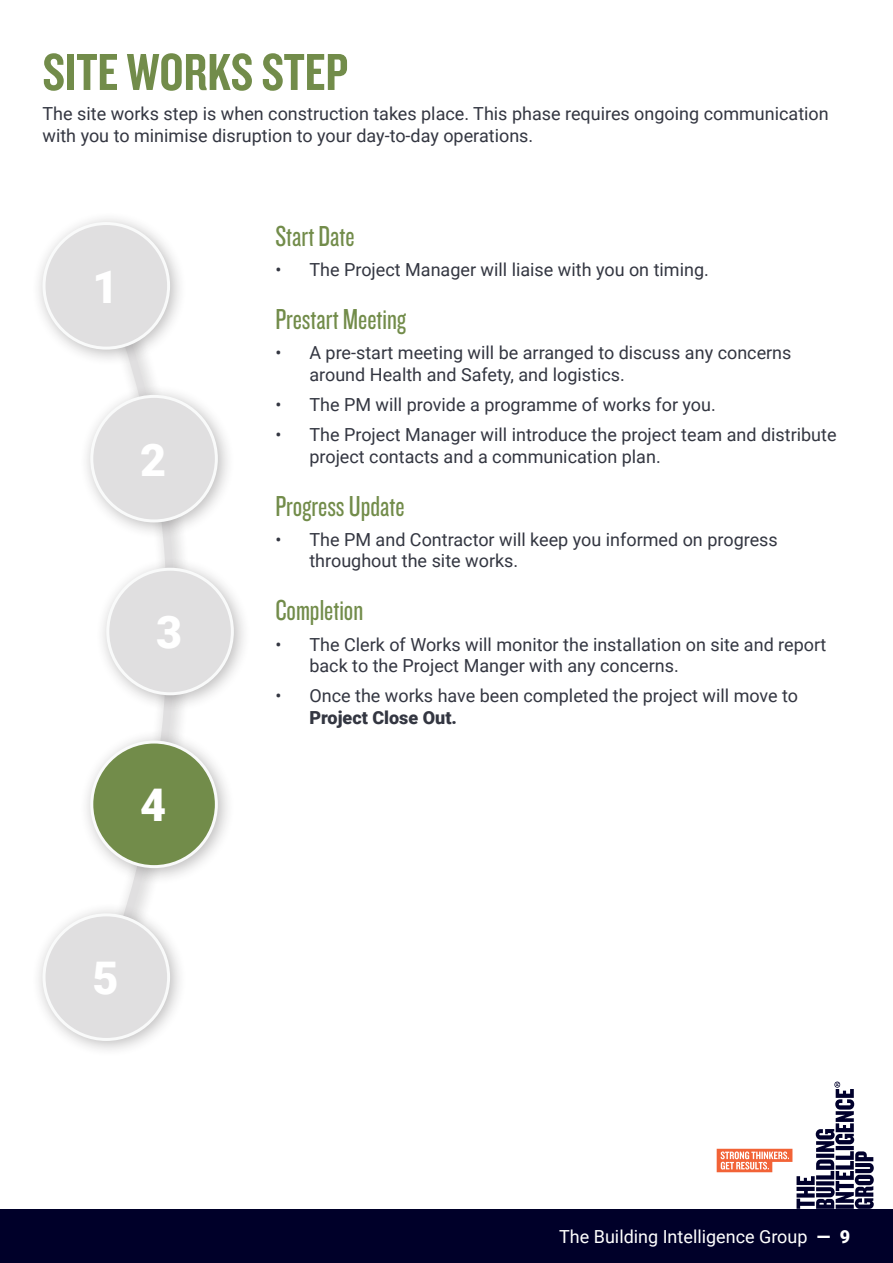
<style>
.page{position:relative;width:893px;height:1263px;background:#fff}
.page>*{position:absolute;margin:0;border:0;box-sizing:border-box;transform-origin:0 0}
.t1{font:54px "Knockout HTF49 Liteweight";color:#728c4a}
.Subheader{font:900 45px "Roboto";color:#fff}
.Subheader-2{font:30px "Knockout 28 Junior Feathrwt";color:#728c4a}
.Body{font:18px/21.6px "Roboto";color:#333641}
.t2{font:18px "Roboto";color:#fff}
.s1{font-weight:900}
</style>
<div class="page">
<div style="left:0;top:1209px;width:893px;height:54px;background:#000029"></div>
<svg style="left:717px;top:1081px;width:157px;height:128px"></svg>
<svg style="left:125px;top:367px;width:57px;height:535px"></svg>
<div style="left:32px;top:211px;width:155px;height:156px;background:#231f20;opacity:.3"></div>
<div style="left:44px;top:224px;width:125px;height:124px;background:#e0dfe0;border-radius:50%"></div>
<div style="left:43px;top:222px;width:127px;height:128px;border:3px solid #f9fafa;border-radius:50%"></div>
<div style="left:80px;top:384px;width:155px;height:156px;background:#231f20;opacity:.3"></div>
<div style="left:92px;top:396px;width:124px;height:125px;background:#e0dfe0;border-radius:50%"></div>
<div style="left:90px;top:395px;width:128px;height:127px;border:3px solid #f9fafa;border-radius:50%"></div>
<div style="left:96px;top:557px;width:155px;height:155px;background:#231f20;opacity:.3"></div>
<div style="left:108px;top:569px;width:124px;height:125px;background:#e0dfe0;border-radius:50%"></div>
<div style="left:106px;top:568px;width:128px;height:127px;border:3px solid #f9fafa;border-radius:50%"></div>
<div style="left:80px;top:730px;width:155px;height:155px;background:#231f20;opacity:.3"></div>
<div style="left:92px;top:742px;width:124px;height:125px;background:#728c4a;border-radius:50%"></div>
<div style="left:90px;top:740px;width:128px;height:128px;border:3px solid #f9fafa;border-radius:50%"></div>
<div style="left:32px;top:902px;width:155px;height:156px;background:#231f20;opacity:.3"></div>
<div style="left:44px;top:915px;width:125px;height:124px;background:#e0dfe0;border-radius:50%"></div>
<div style="left:43px;top:913px;width:127px;height:128px;border:3px solid #f9fafa;border-radius:50%"></div>
<p class="t1" style="left:43px;top:45px;width:307px">SITE WORKS STEP</p>
<p class="Body" style="left:43px;top:102px;width:788px">The site works step is when construction takes place. This phase requires ongoing communication with you to minimise disruption to your day-to-day operations.</p>
<p class="Subheader" style="left:92px;top:255px;width:28px">1</p>
<p class="Subheader" style="left:140px;top:428px;width:28px">2</p>
<p class="Subheader" style="left:156px;top:601px;width:28px">3</p>
<p class="Subheader" style="left:140px;top:774px;width:28px">4</p>
<p class="Subheader" style="left:92px;top:946px;width:28px">5</p>
<p class="Subheader-2" style="left:275px;top:218px;width:81px">Start Date</p>
<p class="Body" style="left:275px;top:258px;width:435px">• The Project Manager will liaise with you on timing.</p>
<p class="Subheader-2" style="left:275px;top:301px;width:132px">Prestart Meeting</p>
<p class="Body" style="left:309px;top:341px;width:484px;text-indent:-34px">• A pre-start meeting will be arranged to discuss any concerns around Health and Safety, and logistics.</p>
<p class="Body" style="left:275px;top:393px;width:442px">• The PM will provide a programme of works for you.</p>
<p class="Body" style="left:309px;top:423px;width:529px;text-indent:-34px">• The Project Manager will introduce the project team and distribute project contacts and a communication plan.</p>
<p class="Subheader-2" style="left:275px;top:487px;width:131px">Progress Update</p>
<p class="Body" style="left:309px;top:528px;width:470px;text-indent:-34px">• The PM and Contractor will keep you informed on progress throughout the site works.</p>
<p class="Subheader-2" style="left:275px;top:592px;width:89px">Completion</p>
<p class="Body" style="left:309px;top:633px;width:518px;text-indent:-34px">• The Clerk of Works will monitor the installation on site and report back to the Project Manger with any concerns.</p>
<p class="Body" style="left:309px;top:684px;width:490px;text-indent:-34px">• Once the works have been completed the project will move to<br><span class="s1">Project Close Out.</span></p>
<p class="t2" style="left:559px;top:1224px;width:292px">The Building Intelligence Group <span class="s1">— 9</span></p>
</div>
